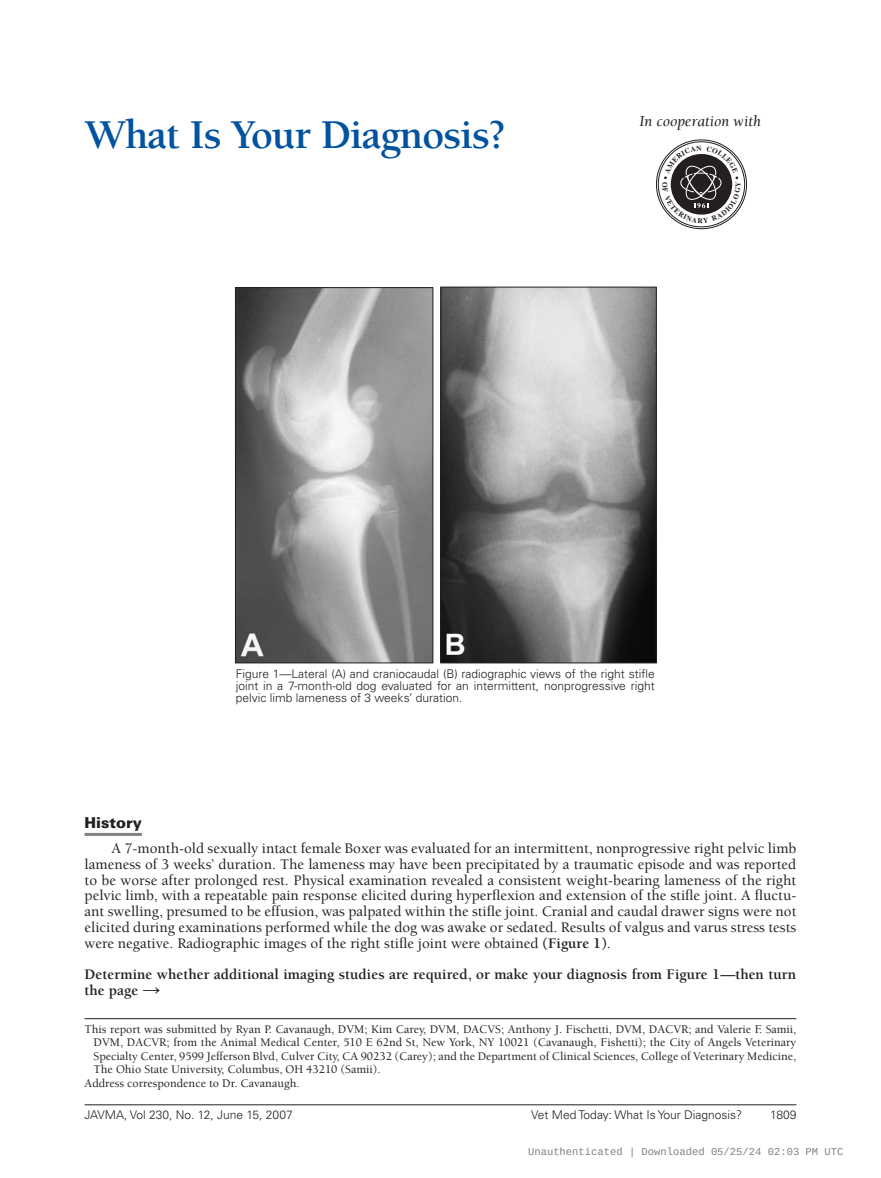
<style>
.page{position:relative;width:881px;height:1178px;background:#fff}
.page>*{position:absolute;margin:0;border:0;box-sizing:border-box;transform-origin:0 0}
.t1{font:700 42px "Berkeley";letter-spacing:-.02em;color:#0153a0}
.t2{font:italic 15.75px "Berkeley";color:#231f20}
.t3{font:500 15px/15.8px "Berkeley";color:#231f20;text-align:justify}
.t4{font:700 15px/15.8px "Berkeley";color:#231f20}
.t5{font:900 15px "Univers";color:#231f20}
.t6{font:500 12px "Berkeley";color:#231f20}
.t7{font:300 12px/12px "Univers";color:#231f20;text-align:justify}
.t8{font:10.5px "Liberation Mono";color:rgb(0 0 0/.5)}
.s1{font-weight:700}
.s2{font-family:"Arial";font-weight:400;font-size:18px}
</style>
<div class="page">
<hr style="left:85px;top:1104px;width:711px;height:1px;background:#231f20">
<hr style="left:85px;top:832px;width:57px;height:3px;background:#808285">
<hr style="left:85px;top:1017px;width:711px;height:1px;background:#231f20">
<img style="left:237px;top:289px;width:194px;height:372px">
<div style="left:235px;top:287px;width:198px;height:376px;border:1px solid #231f20"></div>
<img style="left:442px;top:288px;width:212px;height:373px">
<div style="left:440px;top:286px;width:216px;height:377px;border:1px solid #231f20"></div>
<svg style="left:656px;top:140px;width:89px;height:89px"></svg>
<h1 class="t1" style="left:85px;top:113px;width:423px">What Is Your Diagnosis?</h1>
<p class="t2" style="left:639px;top:112px;width:123px">In cooperation with</p>
<p class="t7" style="left:235px;top:667px;width:420px">Figure 1—Lateral (A) and craniocaudal (B) radiographic views of the right stifle joint in a 7-month-old dog evaluated for an intermittent, nonprogressive right pelvic limb lameness of 3 weeks’ duration.</p>
<p class="t5" style="left:85px;top:813px;width:59px">History</p>
<p class="t3" style="left:85px;top:840px;width:713px;text-indent:27px">A 7-month-old sexually intact female Boxer was evaluated for an intermittent, nonprogressive right pelvic limb lameness of 3 weeks’ duration. The lameness may have been precipitated by a traumatic episode and was reported to be worse after prolonged rest. Physical examination revealed a consistent weight-bearing lameness of the right pelvic limb, with a repeatable pain response elicited during hyperflexion and extension of the stifle joint. A fluctu&shy;ant swelling, presumed to be effusion, was palpated within the stifle joint. Cranial and caudal drawer signs were not elicited during examinations performed while the dog was awake or sedated. Results of valgus and varus stress tests were negative. Radiographic images of the right stifle joint were obtained <span class="s1">(Figure 1)</span>.</p>
<p class="t4" style="left:85px;top:966px;width:712px">Determine whether additional imaging studies are required, or make your diagnosis from Figure 1—then turn the page <span class="s2">→</span></p>
<p class="t6" style="left:85px;top:1022px;width:713px">This report was submitted by Ryan P. Cavanaugh, DVM; Kim Carey, DVM, DACVS; Anthony J. Fischetti, DVM, DACVR; and Valerie F. Samii,</p>
<p class="t6" style="left:94px;top:1035px;width:704px">DVM, DACVR; from the Animal Medical Center, 510 E 62nd St, New York, NY 10021 (Cavanaugh, Fishetti); the City of Angels Veterinary</p>
<p class="t6" style="left:94px;top:1049px;width:703px">Specialty Center, 9599 Jefferson Blvd, Culver City, CA 90232 (Carey); and the Department of Clinical Sciences, College of Veterinary Medicine,</p>
<p class="t6" style="left:94px;top:1062px;width:288px">The Ohio State University, Columbus, OH 43210 (Samii).</p>
<p class="t6" style="left:85px;top:1076px;width:216px">Address correspondence to Dr. Cavanaugh.</p>
<p class="t7" style="left:85px;top:1108px;width:209px">JAVMA, Vol 230, No. 12, June 15, 2007</p>
<p class="t7" style="left:531px;top:1108px;width:212px">Vet Med Today: What Is Your Diagnosis?</p>
<p class="t7" style="left:769px;top:1108px;width:28px">1809</p>
<p class="t8" style="left:528px;top:1146px;width:316px">Unauthenticated | Downloaded 05/25/24 02:03 PM UTC</p>
</div>
